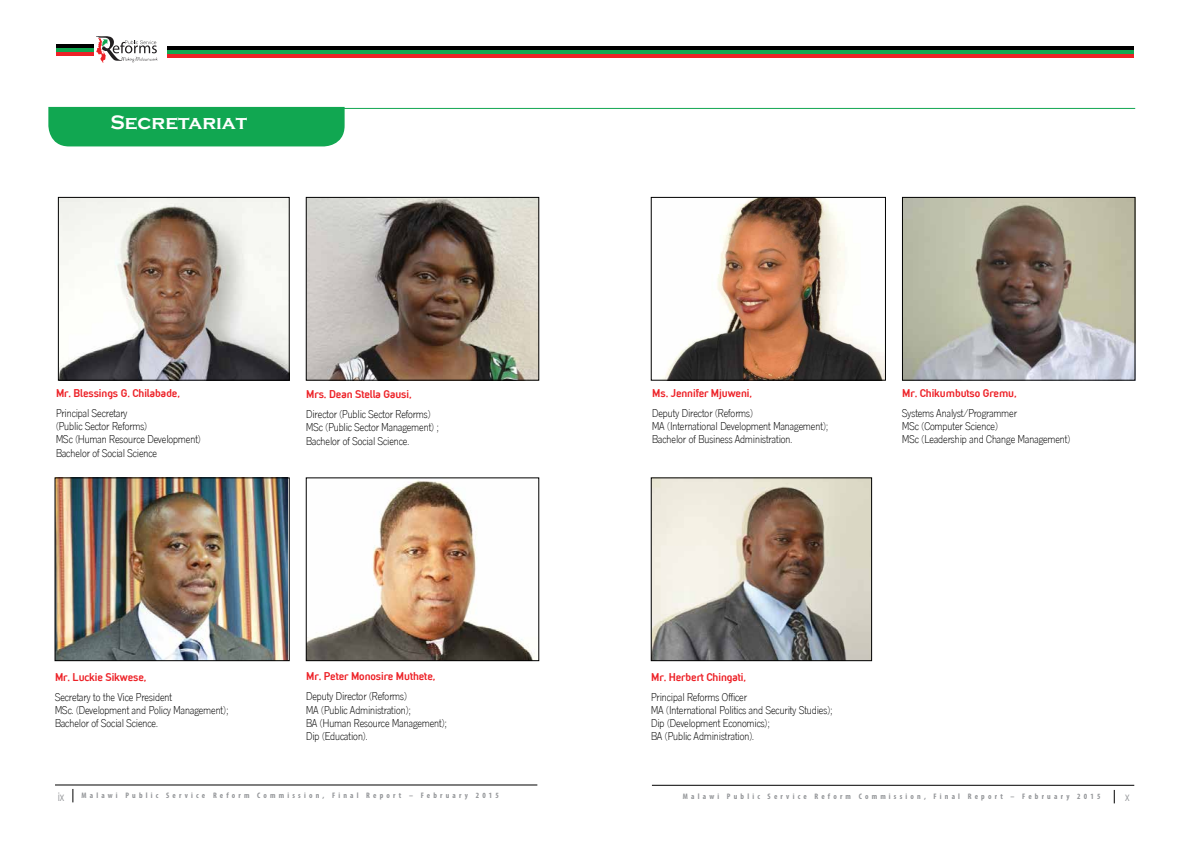
<style>
.page{position:relative;width:1191px;height:842px;background:#fff}
.page>*{position:absolute;margin:0;border:0;box-sizing:border-box;transform-origin:0 0}
.t1{font:700 20px "Copperplate Gothic";color:#fff}
.t2{font:300 condensed 12px "Helvetica Neue LT Std";color:#939598}
.t3{font:11px/13.2px "Lightning";color:#000}
.t4{font:700 11px "Abwechselnschrift";color:#ed2127}
.t5{font:700 condensed 8px "Myriad Pro";letter-spacing:.4em;color:#939598}
</style>
<div class="page">
<hr style="left:55px;top:785px;width:482px;height:1px;background:#000">
<svg style="left:73px;top:789px;width:1px;height:13px"></svg>
<hr style="left:652px;top:785px;width:482px;height:1px;background:#000">
<svg style="left:1114px;top:790px;width:1px;height:13px"></svg>
<svg style="left:96px;top:36px;width:61px;height:27px"></svg>
<hr style="left:167px;top:46px;width:967px;height:3px;background:#000">
<hr style="left:167px;top:50px;width:967px;height:3px;background:#11a751">
<hr style="left:167px;top:54px;width:967px;height:3px;background:#ed2127">
<hr style="left:56px;top:44px;width:38px;height:4px;background:#000">
<hr style="left:56px;top:48px;width:38px;height:4px;background:#11a751">
<hr style="left:56px;top:52px;width:38px;height:4px;background:#ed2127">
<img style="left:57px;top:480px;width:230px;height:179px">
<div style="left:55px;top:478px;width:234px;height:183px;border:1px solid #000"></div>
<img style="left:60px;top:199px;width:227px;height:179px">
<div style="left:58px;top:197px;width:231px;height:183px;border:1px solid #000"></div>
<img style="left:308px;top:199px;width:229px;height:179px">
<div style="left:306px;top:197px;width:233px;height:183px;border:1px solid #000"></div>
<img style="left:308px;top:480px;width:227px;height:179px">
<div style="left:306px;top:477px;width:233px;height:184px;border:1px solid #000"></div>
<img style="left:663px;top:199px;width:220px;height:179px">
<div style="left:651px;top:197px;width:234px;height:183px;border:1px solid #000"></div>
<img style="left:904px;top:199px;width:229px;height:179px">
<div style="left:902px;top:197px;width:233px;height:183px;border:1px solid #000"></div>
<img style="left:653px;top:480px;width:217px;height:179px">
<div style="left:651px;top:478px;width:221px;height:183px;border:1px solid #000"></div>
<div style="left:48px;top:107px;width:296px;height:39px;background:#11a751"></div>
<hr style="left:57px;top:108px;width:1078px;height:1px;background:#11a751">
<h1 class="t1" style="left:110px;top:111px;width:138px">Secretariat</h1>
<p class="t4" style="left:56px;top:387px;width:125px">Mr. Blessings G. Chilabade,</p>
<p class="t3" style="left:56px;top:407px;width:146px">Principal Secretary<br>(Public Sector Reforms)<br>MSc (Human Resource Development)<br>Bachelor of Social Science</p>
<p class="t4" style="left:306px;top:388px;width:107px">Mrs. Dean Stella Gausi,</p>
<p class="t3" style="left:306px;top:408px;width:134px">Director (Public Sector Reforms)<br>MSc (Public Sector Management) ;<br>Bachelor of Social Science.</p>
<p class="t4" style="left:55px;top:670px;width:93px">Mr. Luckie Sikwese,</p>
<p class="t3" style="left:55px;top:690px;width:175px">Secretary to the Vice President<br>MSc. (Development and Policy Management);<br>Bachelor of Social Science.</p>
<p class="t4" style="left:306px;top:670px;width:131px">Mr. Peter Monosire Muthete,</p>
<p class="t3" style="left:306px;top:690px;width:142px">Deputy Director (Reforms)<br>MA (Public Administration);<br>BA (Human Resource Management);<br>Dip (Education).</p>
<p class="t4" style="left:652px;top:387px;width:101px">Ms. Jennifer Mjuweni,</p>
<p class="t3" style="left:652px;top:407px;width:177px">Deputy Director (Reforms)<br>MA (International Development Management);<br>Bachelor of Business Administration.</p>
<p class="t4" style="left:902px;top:387px;width:116px">Mr. Chikumbutso Gremu,</p>
<p class="t3" style="left:902px;top:407px;width:169px">Systems Analyst/Programmer<br>MSc (Computer Science)<br>MSc (Leadership and Change Management)</p>
<p class="t4" style="left:651px;top:670px;width:96px">Mr. Herbert Chingati,</p>
<p class="t3" style="left:651px;top:690px;width:183px">Principal Reforms Officer<br>MA (International Politics and Security Studies); Dip (Development Economics);<br>BA (Public Administration).</p>
<p class="t2" style="left:58px;top:790px;width:8px">ix</p>
<p class="t2" style="left:1125px;top:790px;width:6px">x</p>
<p class="t5" style="left:81px;top:790px;width:419px">Malawi Public Service Reform Commission, Final Report – February 2015</p>
<p class="t5" style="left:683px;top:791px;width:419px">Malawi Public Service Reform Commission, Final Report – February 2015</p>
</div>
